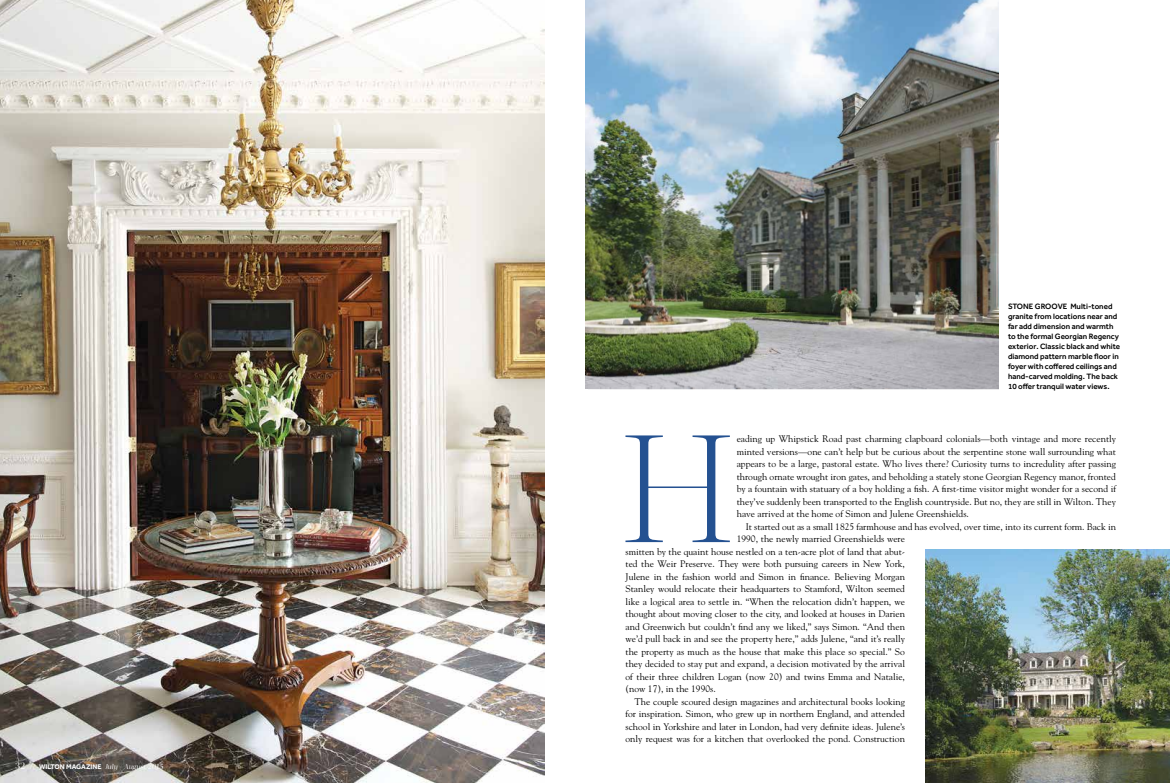
<style>
.page{position:relative;width:1170px;height:783px;background:#fff}
.page>*{position:absolute;margin:0;border:0;box-sizing:border-box;transform-origin:0 0}
.t1{font:300 152.4px "Acta Display";color:#245191}
.t2{font:9.5px/12.5px "Goudy";color:#000;text-align:justify}
.t3{font:500 8px/10px "Effra";color:#000}
.t4{font:700 7px "Effra";color:#fff}
.s1{font-family:"Acta Display";font-weight:400;font-size:10px}
.s2{font-weight:300;font-size:7.5px}
.s3{font-family:"Acta Display";font-weight:400;font-style:italic}
.s4{font-family:"Acta Display";font-weight:400;font-style:italic;font-size:8px}
</style>
<div class="page">
<img style="left:0;top:0;width:545px;height:783px">
<img style="left:585px;top:0;width:414px;height:389px">
<img style="left:926px;top:549px;width:244px;height:234px">
<p class="t4" style="left:15px;top:763px;width:150px"><span class="s1">32</span> <span class="s2">//</span> WILTON MAGAZIN E <span class="s3">July / August</span> <span class="s4">2015</span></p>
<p class="t3" style="left:1008px;top:301px;width:114px">STONE groove Multi-toned granite from locations near and far add dimension and warmth to the formal Georgian Regency exterior. Classic black and white diamond pattern marble floor in foyer with coffered ceilings and hand-carved molding. The back<br>10 offer tranquil water views.</p>
<h1 class="t1" style="left:619px;top:400px;width:120px">H</h1>
<p class="t2" style="left:737px;top:432px;width:381px">eading up Whipstick Road past charming clapboard colonials—both vintage and more recently minted versions––one can’t help but be curious about the serpentine stone wall surrounding what appears to be a large, pastoral estate. Who lives there? Curiosity turns to incredulity after passing through ornate wrought iron gates, and beholding a stately stone Georgian Regency manor, fronted by a fountain with statuary of a boy holding a fish. A first-time visitor might wonder for a second if they’ve suddenly been transported to the English countryside. But no, they are still in Wilton. They have arrived at the home of Simon and Julene Greenshields.</p>
<p class="t2" style="left:746px;top:520px;width:372px">It started out as a small 1825 farmhouse and has evolved, over time, into its current form. Back in</p>
<p class="t2" style="left:737px;top:532px;width:170px">1990, the newly married Greenshields were</p>
<p class="t2" style="left:626px;top:545px;width:281px">smitten by the quaint house nestled on a ten-acre plot of land that abut-</p>
<p class="t2" style="left:626px;top:557px;width:281px">ted the Weir Preserve. They were both pursuing careers in New York,</p>
<p class="t2" style="left:626px;top:570px;width:281px">Julene in the fashion world and Simon in finance. Believing Morgan</p>
<p class="t2" style="left:626px;top:582px;width:281px">Stanley would relocate their headquarters to Stamford, Wilton seemed</p>
<p class="t2" style="left:626px;top:595px;width:281px">like a logical area to settle in. “When the relocation didn’t happen, we</p>
<p class="t2" style="left:626px;top:607px;width:281px">thought about moving closer to the city, and looked at houses in Darien</p>
<p class="t2" style="left:626px;top:620px;width:281px">and Greenwich but couldn’t find any we liked,” says Simon. “And then</p>
<p class="t2" style="left:626px;top:632px;width:281px">we’d pull back in and see the property here,” adds Julene, “and it’s really</p>
<p class="t2" style="left:626px;top:645px;width:281px">the property as much as the house that make this place so special.” So</p>
<p class="t2" style="left:626px;top:657px;width:281px">they decided to stay put and expand, a decision motivated by the arrival</p>
<p class="t2" style="left:626px;top:670px;width:281px">of their three children Logan (now 20) and twins Emma and Natalie,</p>
<p class="t2" style="left:626px;top:682px;width:92px">(now 17), in the 1990s.</p>
<p class="t2" style="left:634px;top:695px;width:272px">The couple scoured design magazines and architectural books looking</p>
<p class="t2" style="left:626px;top:707px;width:281px">for inspiration. Simon, who grew up in northern England, and attended</p>
<p class="t2" style="left:626px;top:720px;width:281px">school in Yorkshire and later in London, had very definite ideas. Julene’s</p>
<p class="t2" style="left:626px;top:732px;width:281px">only request was for a kitchen that overlooked the pond. Construction</p>
</div>
